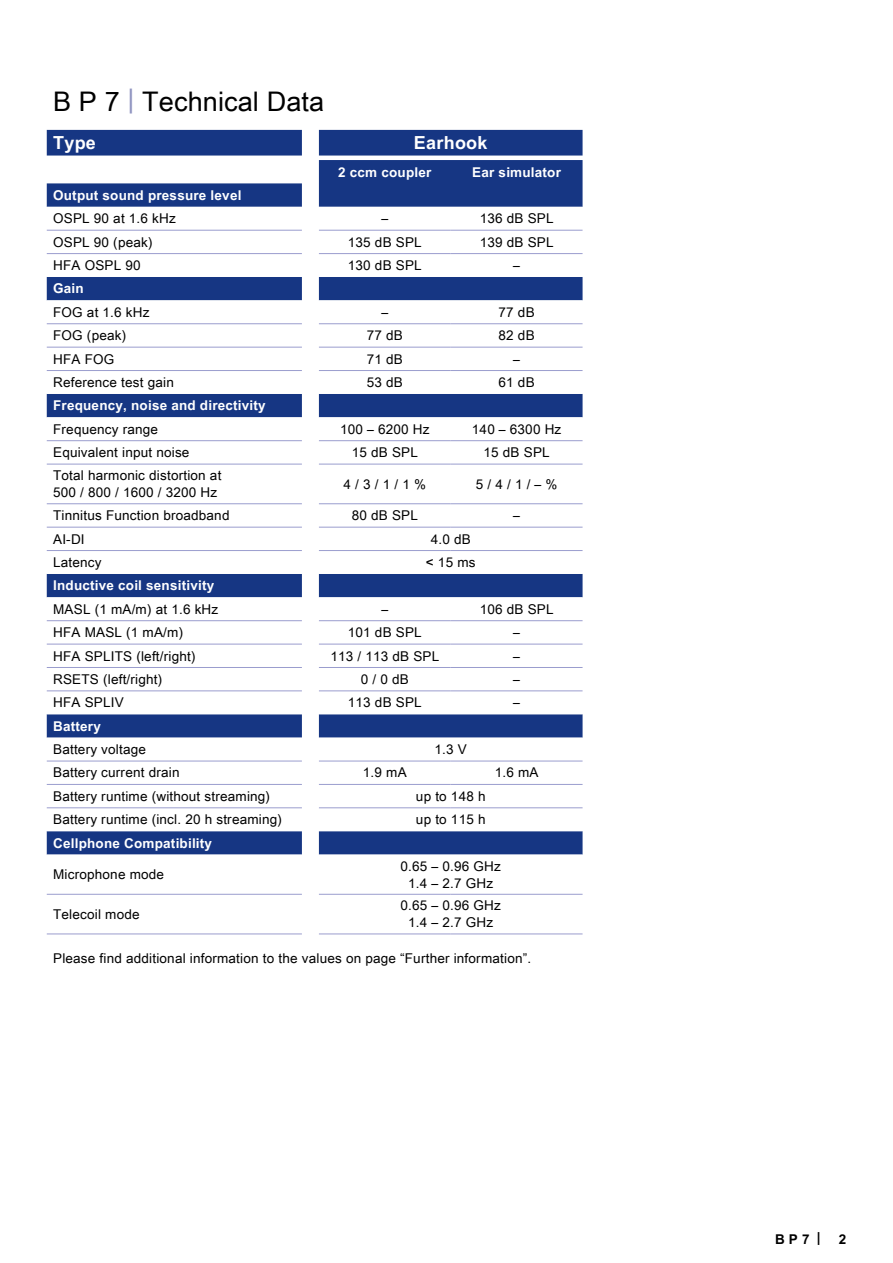
<style>
.page{position:relative;width:893px;height:1263px;background:#fff}
.page>*{position:absolute;margin:0;border:0;box-sizing:border-box;transform-origin:0 0}
.t1{font:27px "Arial Unicode MS";letter-spacing:.005em;color:#000}
.t2{font:700 18px "Arial Unicode MS";letter-spacing:.015em;color:#fff}
.t3{font:13.5px/17.2px "Arial Unicode MS";letter-spacing:.015em;color:#000;text-align:center}
.t4{font:700 13.5px "Arial Unicode MS";letter-spacing:.015em;color:#fff}
.t5{font:700 13.5px "Arial Unicode MS";color:#000}
.s1{color:#8f93c0}
</style>
<div class="page">
<svg style="left:47px;top:130px;width:536px;height:724px;fill:#163683"></svg>
<svg style="left:47px;top:207px;width:255px;height:687px"></svg>
<svg style="left:319px;top:207px;width:264px;height:687px"></svg>
<hr style="left:47px;top:230px;width:255px;height:1px;background:#9a9dce">
<hr style="left:47px;top:253px;width:255px;height:1px;background:#9a9dce">
<hr style="left:47px;top:323px;width:255px;height:1px;background:#9a9dce">
<hr style="left:47px;top:347px;width:255px;height:1px;background:#9a9dce">
<hr style="left:47px;top:370px;width:255px;height:1px;background:#9a9dce">
<hr style="left:47px;top:440px;width:255px;height:1px;background:#9a9dce">
<hr style="left:47px;top:464px;width:255px;height:1px;background:#9a9dce">
<hr style="left:47px;top:503px;width:255px;height:1px;background:#9a9dce">
<hr style="left:47px;top:527px;width:255px;height:1px;background:#9a9dce">
<hr style="left:47px;top:550px;width:255px;height:1px;background:#9a9dce">
<hr style="left:47px;top:620px;width:255px;height:1px;background:#9a9dce">
<hr style="left:47px;top:644px;width:255px;height:1px;background:#9a9dce">
<hr style="left:47px;top:667px;width:255px;height:1px;background:#9a9dce">
<hr style="left:47px;top:690px;width:255px;height:1px;background:#9a9dce">
<hr style="left:47px;top:761px;width:255px;height:1px;background:#9a9dce">
<hr style="left:47px;top:784px;width:255px;height:1px;background:#9a9dce">
<hr style="left:47px;top:807px;width:255px;height:1px;background:#9a9dce">
<hr style="left:47px;top:894px;width:255px;height:1px;background:#9a9dce">
<hr style="left:47px;top:933px;width:255px;height:1px;background:#9a9dce">
<hr style="left:319px;top:894px;width:132px;height:1px;background:#9a9dce">
<hr style="left:451px;top:894px;width:132px;height:1px;background:#9a9dce">
<hr style="left:319px;top:933px;width:132px;height:1px;background:#9a9dce">
<hr style="left:451px;top:933px;width:132px;height:1px;background:#9a9dce">
<hr style="left:319px;top:230px;width:132px;height:1px;background:#9a9dce">
<hr style="left:451px;top:230px;width:132px;height:1px;background:#9a9dce">
<hr style="left:319px;top:253px;width:132px;height:1px;background:#9a9dce">
<hr style="left:451px;top:253px;width:132px;height:1px;background:#9a9dce">
<hr style="left:319px;top:323px;width:132px;height:1px;background:#9a9dce">
<hr style="left:451px;top:323px;width:132px;height:1px;background:#9a9dce">
<hr style="left:319px;top:347px;width:132px;height:1px;background:#9a9dce">
<hr style="left:451px;top:347px;width:132px;height:1px;background:#9a9dce">
<hr style="left:319px;top:370px;width:132px;height:1px;background:#9a9dce">
<hr style="left:451px;top:370px;width:132px;height:1px;background:#9a9dce">
<hr style="left:319px;top:440px;width:132px;height:1px;background:#9a9dce">
<hr style="left:451px;top:440px;width:132px;height:1px;background:#9a9dce">
<hr style="left:319px;top:464px;width:132px;height:1px;background:#9a9dce">
<hr style="left:451px;top:464px;width:132px;height:1px;background:#9a9dce">
<hr style="left:319px;top:503px;width:132px;height:1px;background:#9a9dce">
<hr style="left:451px;top:503px;width:132px;height:1px;background:#9a9dce">
<hr style="left:319px;top:527px;width:132px;height:1px;background:#9a9dce">
<hr style="left:451px;top:527px;width:132px;height:1px;background:#9a9dce">
<hr style="left:319px;top:550px;width:132px;height:1px;background:#9a9dce">
<hr style="left:451px;top:550px;width:132px;height:1px;background:#9a9dce">
<hr style="left:319px;top:620px;width:132px;height:1px;background:#9a9dce">
<hr style="left:451px;top:620px;width:132px;height:1px;background:#9a9dce">
<hr style="left:319px;top:644px;width:132px;height:1px;background:#9a9dce">
<hr style="left:451px;top:644px;width:132px;height:1px;background:#9a9dce">
<hr style="left:319px;top:667px;width:132px;height:1px;background:#9a9dce">
<hr style="left:451px;top:667px;width:132px;height:1px;background:#9a9dce">
<hr style="left:319px;top:690px;width:132px;height:1px;background:#9a9dce">
<hr style="left:451px;top:690px;width:132px;height:1px;background:#9a9dce">
<hr style="left:319px;top:761px;width:132px;height:1px;background:#9a9dce">
<hr style="left:451px;top:761px;width:132px;height:1px;background:#9a9dce">
<hr style="left:319px;top:784px;width:132px;height:1px;background:#9a9dce">
<hr style="left:451px;top:784px;width:132px;height:1px;background:#9a9dce">
<hr style="left:319px;top:807px;width:132px;height:1px;background:#9a9dce">
<hr style="left:451px;top:807px;width:132px;height:1px;background:#9a9dce">
<h1 class="t1" style="left:53px;top:82px;width:272px">B P 7 <span class="s1">|</span> Technical Data</h1>
<h2 class="t2" style="left:53px;top:130px;width:44px">Type</h2>
<h2 class="t2" style="left:414px;top:130px;width:75px">Earhook</h2>
<p class="t4" style="left:338px;top:162px;width:95px">2 ccm coupler</p>
<p class="t4" style="left:472px;top:162px;width:90px">Ear simulator</p>
<p class="t4" style="left:53px;top:185px;width:190px">Output sound pressure level</p>
<p class="t3" style="left:53px;top:210px;width:124px">OSPL 90 at 1.6 kHz</p>
<p class="t3" style="left:381px;top:210px;width:8px">–</p>
<p class="t3" style="left:480px;top:210px;width:75px">136 dB SPL</p>
<p class="t3" style="left:53px;top:233px;width:101px">OSPL 90 (peak)</p>
<p class="t3" style="left:348px;top:233px;width:75px">135 dB SPL</p>
<p class="t3" style="left:480px;top:233px;width:75px">139 dB SPL</p>
<p class="t3" style="left:53px;top:256px;width:89px">HFA OSPL 90</p>
<p class="t3" style="left:348px;top:256px;width:75px">130 dB SPL</p>
<p class="t3" style="left:513px;top:256px;width:8px">–</p>
<p class="t4" style="left:53px;top:279px;width:32px">Gain</p>
<p class="t3" style="left:53px;top:303px;width:98px">FOG at 1.6 kHz</p>
<p class="t3" style="left:381px;top:303px;width:8px">–</p>
<p class="t3" style="left:499px;top:303px;width:38px">77 dB</p>
<p class="t3" style="left:53px;top:327px;width:75px">FOG (peak)</p>
<p class="t3" style="left:367px;top:327px;width:38px">77 dB</p>
<p class="t3" style="left:499px;top:327px;width:38px">82 dB</p>
<p class="t3" style="left:53px;top:350px;width:63px">HFA FOG</p>
<p class="t3" style="left:367px;top:350px;width:38px">71 dB</p>
<p class="t3" style="left:513px;top:350px;width:8px">–</p>
<p class="t3" style="left:53px;top:373px;width:122px">Reference test gain</p>
<p class="t3" style="left:367px;top:373px;width:38px">53 dB</p>
<p class="t3" style="left:499px;top:373px;width:38px">61 dB</p>
<p class="t4" style="left:53px;top:396px;width:214px">Frequency, noise and directivity</p>
<p class="t3" style="left:53px;top:420px;width:106px">Frequency range</p>
<p class="t3" style="left:340px;top:420px;width:91px">100 – 6200 Hz</p>
<p class="t3" style="left:472px;top:420px;width:91px">140 – 6300 Hz</p>
<p class="t3" style="left:53px;top:443px;width:138px">Equivalent input noise</p>
<p class="t3" style="left:352px;top:443px;width:68px">15 dB SPL</p>
<p class="t3" style="left:484px;top:443px;width:68px">15 dB SPL</p>
<p class="t3" style="left:53px;top:466px;width:170px;text-align:left">Total harmonic distortion at<br>500 / 800 / 1600 / 3200 Hz</p>
<p class="t3" style="left:344px;top:475px;width:84px">4 / 3 / 1 / 1 %</p>
<p class="t3" style="left:476px;top:475px;width:83px">5 / 4 / 1 / – %</p>
<p class="t3" style="left:53px;top:506px;width:178px">Tinnitus Function broadband</p>
<p class="t3" style="left:352px;top:506px;width:68px">80 dB SPL</p>
<p class="t3" style="left:513px;top:506px;width:8px">–</p>
<p class="t3" style="left:53px;top:530px;width:33px">AI-DI</p>
<p class="t3" style="left:431px;top:530px;width:42px">4.0 dB</p>
<p class="t3" style="left:53px;top:553px;width:50px">Latency</p>
<p class="t3" style="left:426px;top:553px;width:51px">&lt; 15 ms</p>
<p class="t4" style="left:53px;top:576px;width:163px">Inductive coil sensitivity</p>
<p class="t3" style="left:53px;top:600px;width:167px">MASL (1 mA/m) at 1.6 kHz</p>
<p class="t3" style="left:381px;top:600px;width:8px">–</p>
<p class="t3" style="left:480px;top:600px;width:75px">106 dB SPL</p>
<p class="t3" style="left:53px;top:623px;width:132px">HFA MASL (1 mA/m)</p>
<p class="t3" style="left:348px;top:623px;width:75px">101 dB SPL</p>
<p class="t3" style="left:513px;top:623px;width:8px">–</p>
<p class="t3" style="left:53px;top:647px;width:144px">HFA SPLITS (left/right)</p>
<p class="t3" style="left:330px;top:647px;width:110px">113 / 113 dB SPL</p>
<p class="t3" style="left:513px;top:647px;width:8px">–</p>
<p class="t3" style="left:53px;top:670px;width:111px">RSETS (left/right)</p>
<p class="t3" style="left:361px;top:670px;width:49px">0 / 0 dB</p>
<p class="t3" style="left:513px;top:670px;width:8px">–</p>
<p class="t3" style="left:53px;top:694px;width:72px">HFA SPLIV</p>
<p class="t3" style="left:348px;top:694px;width:75px">113 dB SPL</p>
<p class="t3" style="left:513px;top:694px;width:8px">–</p>
<p class="t4" style="left:53px;top:716px;width:49px">Battery</p>
<p class="t3" style="left:53px;top:740px;width:94px">Battery voltage</p>
<p class="t3" style="left:435px;top:740px;width:34px">1.3 V</p>
<p class="t3" style="left:53px;top:764px;width:128px">Battery current drain</p>
<p class="t3" style="left:363px;top:764px;width:45px">1.9 mA</p>
<p class="t3" style="left:495px;top:764px;width:45px">1.6 mA</p>
<p class="t3" style="left:53px;top:787px;width:218px">Battery runtime (without streaming)</p>
<p class="t3" style="left:416px;top:787px;width:71px">up to 148 h</p>
<p class="t3" style="left:53px;top:810px;width:230px">Battery runtime (incl. 20 h streaming)</p>
<p class="t3" style="left:416px;top:810px;width:71px">up to 115 h</p>
<p class="t4" style="left:53px;top:833px;width:160px">Cellphone Compatibility</p>
<p class="t3" style="left:53px;top:865px;width:112px">Microphone mode</p>
<p class="t3" style="left:401px;top:857px;width:102px">0.65 – 0.96 GHz<br>1.4 – 2.7 GHz</p>
<p class="t3" style="left:53px;top:905px;width:88px">Telecoil mode</p>
<p class="t3" style="left:401px;top:896px;width:102px">0.65 – 0.96 GHz<br>1.4 – 2.7 GHz</p>
<p class="t3" style="left:53px;top:949px;width:480px">Please find additional information to the values on page “Further information”.</p>
<p class="t5" style="left:775px;top:1229px;width:47px">B P 7 |</p>
<p class="t5" style="left:839px;top:1229px;width:9px">2</p>
</div>
